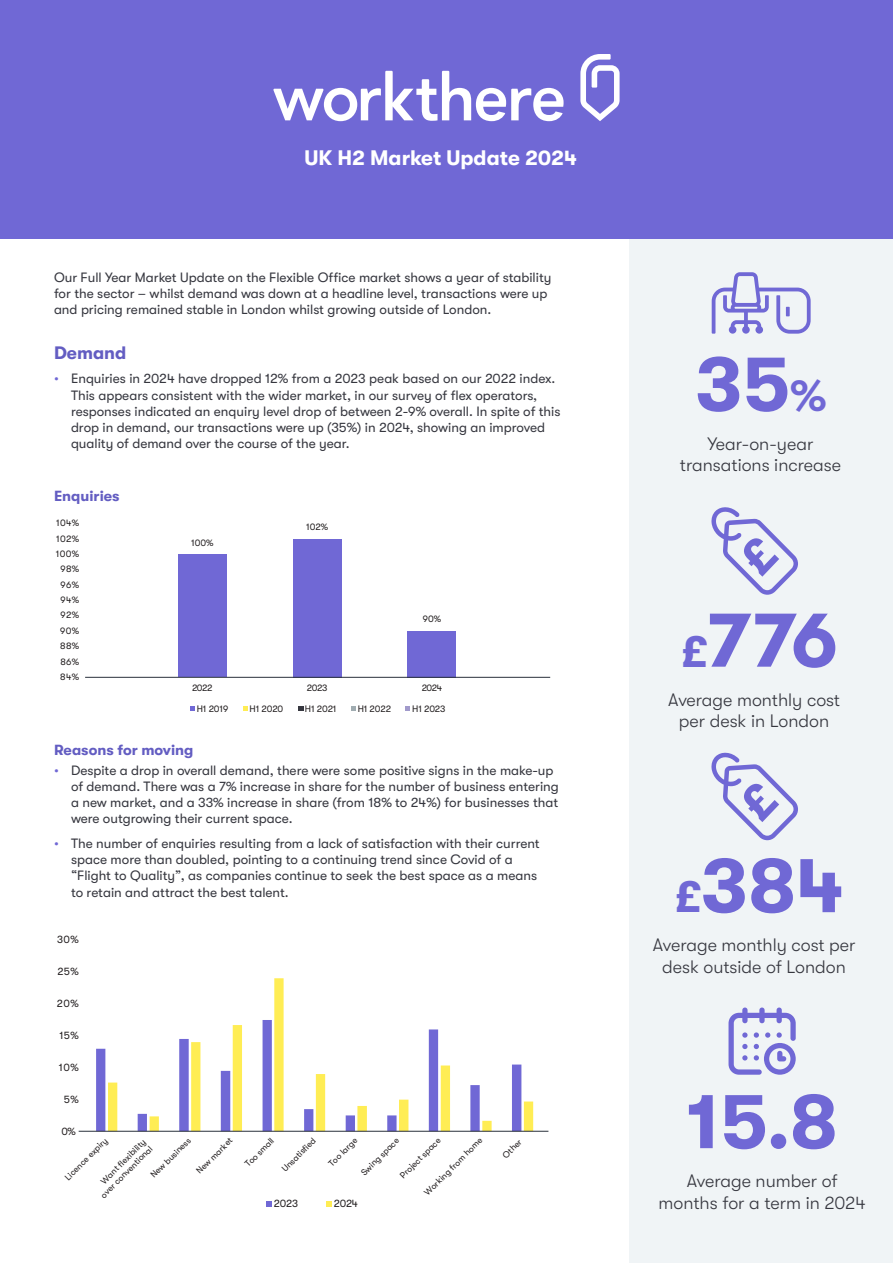
<style>
.page{position:relative;width:893px;height:1263px;background:#fff}
.page>*{position:absolute;margin:0;border:0;box-sizing:border-box;transform-origin:0 0}
.t1{font:700 78px "GT Walsheim Pro";color:#7068d5}
.t2{font:700 21px "GT Walsheim Pro";color:#fff}
.t3{font:300 18px/21.6px "GT Walsheim Pro";color:#36373f;text-align:center}
.t4{font:700 18px "GT Walsheim Pro";color:#635dc2}
.t5{font:700 14.7px "GT Walsheim Pro";color:#635dc2}
.t6{font:13.5px/16.2px "GT Walsheim Pro";color:#36373f}
.t7{font:10.65px "GT Walsheim Pro";letter-spacing:-.01em;color:#231f20}
.t8{font:9.45px/15.3px "GT Walsheim Pro";letter-spacing:-.01em;color:#231f20;text-align:justify}
.t9{font:8.85px/9.8px "GT Walsheim Pro";color:#231f20;text-align:right}
.s1{color:#7068d5}
.s2{font-size:45px}
</style>
<div class="page">
<div style="left:629px;top:238px;width:264px;height:1025px;background:#f0f4f6"></div>
<div style="left:0;top:0;width:893px;height:238px;background:#7068d5"></div>
<svg style="left:273px;top:71px;width:291px;height:50px"></svg>
<svg style="left:580px;top:54px;width:40px;height:67px"></svg>
<svg style="left:190px;top:706px;width:5px;height:5px"></svg>
<svg style="left:243px;top:706px;width:4px;height:5px"></svg>
<svg style="left:298px;top:706px;width:5px;height:5px"></svg>
<svg style="left:351px;top:706px;width:5px;height:5px"></svg>
<svg style="left:406px;top:706px;width:4px;height:5px"></svg>
<div style="left:178px;top:554px;width:49px;height:123px;background:#7068d5"></div>
<div style="left:293px;top:539px;width:49px;height:138px;background:#7068d5"></div>
<div style="left:408px;top:631px;width:48px;height:46px;background:#7068d5"></div>
<hr style="left:85px;top:677px;width:465px;height:1px;background:#29303b">
<svg style="left:712px;top:272px;width:99px;height:62px"></svg>
<svg style="left:266px;top:1201px;width:5px;height:5px"></svg>
<svg style="left:326px;top:1201px;width:5px;height:5px"></svg>
<svg style="left:96px;top:1048px;width:12px;height:83px"></svg>
<svg style="left:108px;top:978px;width:425px;height:153px"></svg>
<hr style="left:79px;top:1131px;width:469px;height:1px;background:#29303b">
<svg style="left:711px;top:507px;width:87px;height:88px"></svg>
<svg style="left:711px;top:752px;width:87px;height:88px"></svg>
<svg style="left:728px;top:1007px;width:68px;height:68px"></svg>
<p class="t2" style="left:304px;top:146px;width:274px">UK H2 Market Update 2024</p>
<p class="t6" style="left:54px;top:269px;width:499px">Our Full Year Market Update on the Flexible Office market shows a year of stability for the sector – whilst demand was down at a headline level, transactions were up and pricing remained stable in London whilst growing outside of London.</p>
<p class="t4" style="left:54px;top:342px;width:74px">Demand</p>
<p class="t6" style="left:71px;top:371px;width:491px;text-indent:-17px"><span class="s1">•</span> Enquiries in 2024 have dropped 12% from a 2023 peak based on our 2022 index.<br>This appears consistent with the wider market, in our survey of flex operators, responses indicated an enquiry level drop of between 2-9% overall. In spite of this drop in demand, our transactions were up (35%) in 2024, showing an improved quality of demand over the course of the year.</p>
<p class="t5" style="left:54px;top:488px;width:67px">Enquiries</p>
<p class="t8" style="left:56px;top:515px;width:25px">104%</p>
<p class="t8" style="left:56px;top:531px;width:25px">102%</p>
<p class="t8" style="left:61px;top:561px;width:20px">98%</p>
<p class="t8" style="left:56px;top:546px;width:25px">100%</p>
<p class="t8" style="left:60px;top:577px;width:21px">96% 94% 92% 90% 88%</p>
<p class="t8" style="left:60px;top:654px;width:20px">86%</p>
<p class="t8" style="left:60px;top:669px;width:20px">84%</p>
<p class="t8" style="left:191px;top:535px;width:24px">100%</p>
<p class="t8" style="left:192px;top:681px;width:22px">2022</p>
<p class="t8" style="left:306px;top:519px;width:23px">102%</p>
<p class="t8" style="left:307px;top:681px;width:22px">2023</p>
<p class="t8" style="left:423px;top:611px;width:20px">90%</p>
<p class="t8" style="left:422px;top:681px;width:22px">2024</p>
<p class="t8" style="left:197px;top:701px;width:33px">H1 2019</p>
<p class="t8" style="left:250px;top:701px;width:35px">H1 2020</p>
<p class="t8" style="left:305px;top:701px;width:33px">H1 2021</p>
<p class="t8" style="left:358px;top:701px;width:35px">H1 2022</p>
<p class="t8" style="left:412px;top:701px;width:35px">H1 2023</p>
<p class="t5" style="left:54px;top:742px;width:141px">Reasons for moving</p>
<p class="t6" style="left:71px;top:762px;width:489px;text-indent:-17px"><span class="s1">•</span> Despite a drop in overall demand, there were some positive signs in the make-up of demand. There was a 7% increase in share for the number of business entering a new market, and a 33% increase in share (from 18% to 24%) for businesses that were outgrowing their current space.</p>
<p class="t6" style="left:71px;top:835px;width:470px;text-indent:-17px"><span class="s1">•</span> The number of enquiries resulting from a lack of satisfaction with their current space more than doubled, pointing to a continuing trend since Covid of a “Flight to Quality”, as companies continue to seek the best space as a means to retain and attract the best talent.</p>
<p class="t7" style="left:57px;top:933px;width:23px">30%</p>
<p class="t7" style="left:57px;top:965px;width:23px">25%</p>
<p class="t7" style="left:57px;top:997px;width:23px">20%</p>
<p class="t7" style="left:59px;top:1029px;width:21px">15%</p>
<p class="t7" style="left:59px;top:1061px;width:21px">10%</p>
<p class="t7" style="left:64px;top:1093px;width:16px">5%</p>
<p class="t7" style="left:61px;top:1125px;width:16px">0%</p>
<p class="t9" style="left:149px;top:1173px;width:54px;rotate:-45deg">New business</p>
<p class="t9" style="left:194px;top:1169px;width:48px;rotate:-45deg">New market</p>
<p class="t9" style="left:243px;top:1162px;width:39px;rotate:-45deg">Too small</p>
<p class="t9" style="left:280px;top:1166px;width:45px;rotate:-45deg">Unsatisfi ed</p>
<p class="t9" style="left:326px;top:1161px;width:38px;rotate:-45deg">Too large</p>
<p class="t9" style="left:359px;top:1170px;width:51px;rotate:-45deg">Swing space</p>
<p class="t9" style="left:398px;top:1173px;width:55px;rotate:-45deg">Project space</p>
<p class="t9" style="left:422px;top:1190px;width:79px;rotate:-45deg">Working from home</p>
<p class="t9" style="left:501px;top:1153px;width:24px;rotate:-45deg">Other</p>
<p class="t9" style="left:63px;top:1175px;width:58px;rotate:-45deg">Licence expiry</p>
<p class="t9" style="left:92px;top:1186px;width:71px;rotate:-45deg">Want fl exibility over conventional</p>
<p class="t7" style="left:274px;top:1197px;width:26px">2023</p>
<p class="t7" style="left:334px;top:1197px;width:26px">2024</p>
<p class="t1" style="left:695px;top:340px;width:133px">35<span class="s2">%</span></p>
<p class="t3" style="left:680px;top:433px;width:163px">Year-on-year transations increase</p>
<p class="t1" style="left:682px;top:596px;width:158px"><span class="s2">£</span>776</p>
<p class="t3" style="left:668px;top:689px;width:173px">Average monthly cost per desk in London</p>
<p class="t1" style="left:675px;top:841px;width:170px"><span class="s2">£</span>384</p>
<p class="t3" style="left:653px;top:934px;width:204px">Average monthly cost per desk outside of London</p>
<p class="t1" style="left:686px;top:1077px;width:153px">15.8</p>
<p class="t3" style="left:659px;top:1170px;width:208px">Average number of months for a term in 2024</p>
</div>
